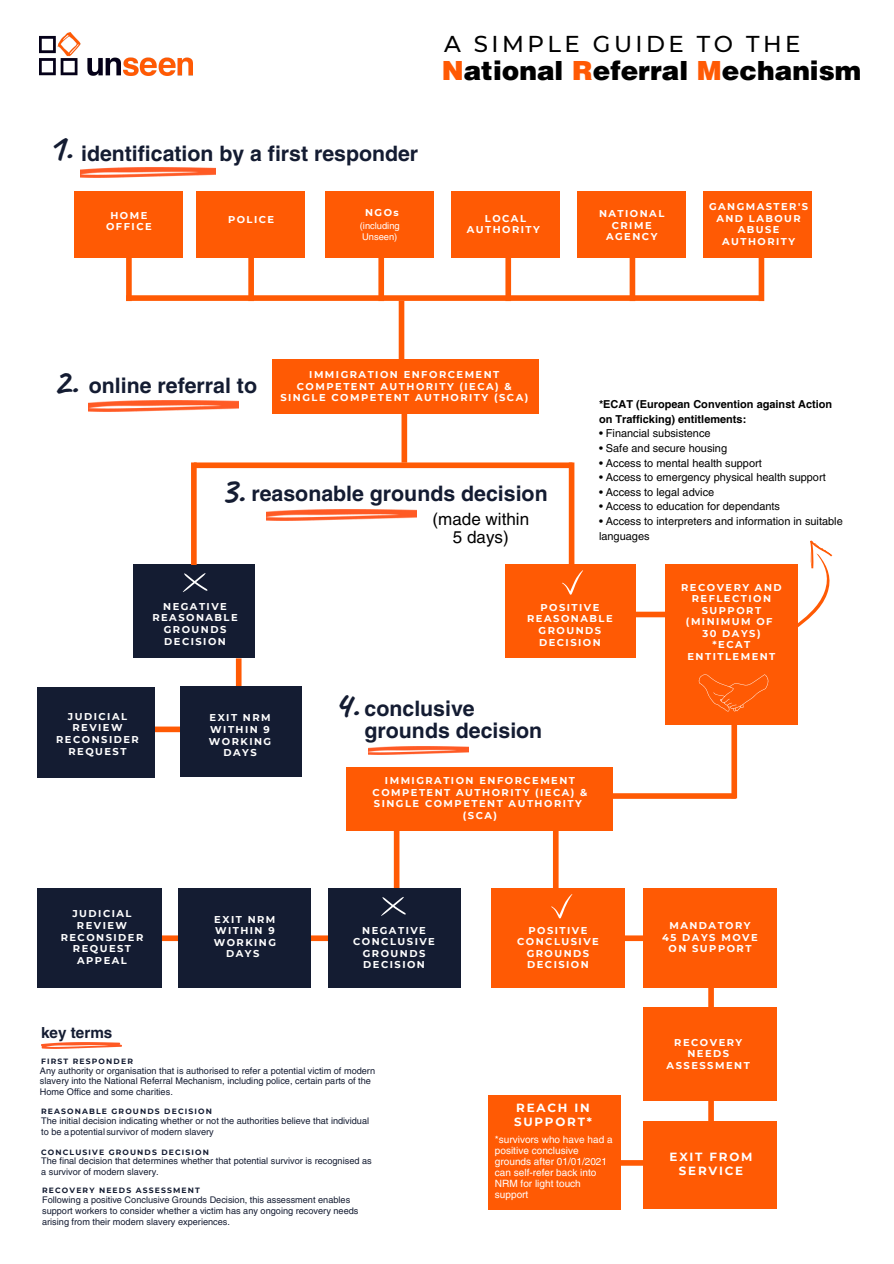
<style>
.page{position:relative;width:894px;height:1264px;background:#fff}
.page>*{position:absolute;margin:0;border:0;box-sizing:border-box;transform-origin:0 0}
.t1{font:700 38.85px "Caveat";color:#141c32}
.t2{font:900 26.4px "Helvetica LT Pro";color:#000}
.t3{font:500 22.95px "Montserrat";letter-spacing:.15em;color:#000}
.t4{font:700 21.3px/21.5px "Helvetica LT Pro";color:#141c32}
.t5{font:16.95px/18px "Helvetica LT Pro";color:#000;text-align:center}
.t6{font:700 15.3px "Helvetica LT Pro";color:#141c32}
.t7{font:700 11.85px/13.8px "Montserrat";letter-spacing:.15em;color:#fff;text-align:center}
.t8{font:10.95px/14.5px "Helvetica LT Pro";color:#000}
.t9{font:700 10.95px/14.5px "Helvetica LT Pro";color:#000}
.t10{font:10.05px/10.8px "Helvetica LT Pro";color:#fff}
.t11{font:700 9.9px/11.6px "Montserrat";letter-spacing:.15em;color:#fff;text-align:center}
.t12{font:9.3px/10.8px "Helvetica LT Pro";color:#fff}
.t13{font:9.15px/10.6px "Helvetica LT Pro";color:#141c32}
.t14{font:700 7.65px "Montserrat";letter-spacing:.15em;color:#141c32}
.s1{color:#ff5a04}
</style>
<div class="page">
<img style="left:81px;top:167px;width:134px;height:10px">
<img style="left:89px;top:400px;width:150px;height:11px">
<img style="left:266px;top:509px;width:150px;height:11px">
<img style="left:368px;top:746px;width:100px;height:8px">
<div style="left:703px;top:191px;width:109px;height:67px;background:#ff5a04"></div>
<div style="left:576px;top:191px;width:109px;height:67px;background:#ff5a04"></div>
<div style="left:450px;top:191px;width:109px;height:67px;background:#ff5a04"></div>
<div style="left:731px;top:680px;width:5px;height:118px;background:#ff5a04"></div>
<div style="left:553px;top:787px;width:5px;height:144px;background:#ff5a04"></div>
<div style="left:394px;top:787px;width:5px;height:144px;background:#ff5a04"></div>
<div style="left:346px;top:767px;width:266px;height:63px;background:#ff5a04"></div>
<div style="left:236px;top:658px;width:5px;height:44px;background:#ff5a04"></div>
<div style="left:708px;top:985px;width:5px;height:44px;background:#ff5a04"></div>
<div style="left:708px;top:1085px;width:5px;height:44px;background:#ff5a04"></div>
<div style="left:629px;top:611px;width:44px;height:6px;background:#ff5a04"></div>
<div style="left:153px;top:726px;width:44px;height:6px;background:#ff5a04"></div>
<div style="left:607px;top:935px;width:44px;height:6px;background:#ff5a04"></div>
<div style="left:298px;top:935px;width:44px;height:6px;background:#ff5a04"></div>
<div style="left:150px;top:935px;width:44px;height:6px;background:#ff5a04"></div>
<div style="left:134px;top:564px;width:121px;height:94px;background:#141c32"></div>
<div style="left:328px;top:888px;width:132px;height:100px;background:#141c32"></div>
<svg style="left:183px;top:573px;width:24px;height:19px"></svg>
<svg style="left:381px;top:896px;width:24px;height:20px"></svg>
<div style="left:180px;top:686px;width:121px;height:91px;background:#141c32"></div>
<div style="left:178px;top:888px;width:133px;height:100px;background:#141c32"></div>
<div style="left:37px;top:687px;width:117px;height:90px;background:#141c32"></div>
<div style="left:37px;top:888px;width:124px;height:100px;background:#141c32"></div>
<div style="left:505px;top:564px;width:130px;height:94px;background:#ff5a04"></div>
<div style="left:491px;top:888px;width:133px;height:100px;background:#ff5a04"></div>
<div style="left:643px;top:888px;width:133px;height:100px;background:#ff5a04"></div>
<div style="left:643px;top:1007px;width:133px;height:94px;background:#ff5a04"></div>
<div style="left:643px;top:1121px;width:133px;height:88px;background:#ff5a04"></div>
<div style="left:665px;top:565px;width:132px;height:160px;background:#ff5a04"></div>
<div style="left:324px;top:191px;width:109px;height:67px;background:#ff5a04"></div>
<div style="left:196px;top:191px;width:109px;height:67px;background:#ff5a04"></div>
<div style="left:74px;top:191px;width:109px;height:67px;background:#ff5a04"></div>
<div style="left:126px;top:251px;width:6px;height:50px;background:#ff5a04"></div>
<div style="left:248px;top:251px;width:6px;height:50px;background:#ff5a04"></div>
<div style="left:378px;top:251px;width:6px;height:50px;background:#ff5a04"></div>
<div style="left:401px;top:413px;width:6px;height:49px;background:#ff5a04"></div>
<div style="left:191px;top:462px;width:6px;height:103px;background:#ff5a04"></div>
<div style="left:568px;top:462px;width:6px;height:120px;background:#ff5a04"></div>
<div style="left:505px;top:251px;width:6px;height:50px;background:#ff5a04"></div>
<div style="left:629px;top:251px;width:6px;height:50px;background:#ff5a04"></div>
<div style="left:758px;top:251px;width:6px;height:50px;background:#ff5a04"></div>
<div style="left:398px;top:301px;width:6px;height:61px;background:#ff5a04"></div>
<div style="left:126px;top:295px;width:637px;height:6px;background:#ff5a04"></div>
<div style="left:194px;top:462px;width:378px;height:6px;background:#ff5a04"></div>
<svg style="left:562px;top:570px;width:21px;height:25px"></svg>
<svg style="left:551px;top:894px;width:21px;height:24px"></svg>
<img style="left:40px;top:32px;width:152px;height:43px">
<div style="left:272px;top:359px;width:266px;height:55px;background:#ff5a04"></div>
<svg style="left:771px;top:540px;width:62px;height:96px"></svg>
<img style="left:41px;top:1042px;width:80px;height:6px">
<div style="left:610px;top:793px;width:125px;height:5px;background:#ff5a04"></div>
<svg style="left:698px;top:674px;width:70px;height:37px"></svg>
<div style="left:488px;top:1095px;width:132px;height:114px;background:#ff5a04"></div>
<div style="left:605px;top:1160px;width:44px;height:5px;background:#ff5a04"></div>
<h3 class="t3" style="left:444px;top:30px;width:358px">A SIMPLE GUIDE TO THE</h3>
<h1 class="t1" style="left:47px;top:123px;width:27px">1.</h1>
<h3 class="t4" style="left:81px;top:144px;width:338px">identification by a first responder</h3>
<p class="t11" style="left:106px;top:209px;width:47px">HOME<br>OFFICE</p>
<p class="t11" style="left:228px;top:214px;width:48px">POLICE</p>
<p class="t11" style="left:365px;top:206px;width:35px">NGOs</p>
<p class="t12" style="left:360px;top:221px;width:41px">(including<br>Unseen)</p>
<h2 class="t2" style="left:441px;top:61px;width:421px"><span class="s1">N</span>ational <span class="s1">R</span>eferral <span class="s1">M</span>echanism</h2>
<p class="t11" style="left:466px;top:212px;width:75px">LOCAL<br>AUTHORITY</p>
<p class="t11" style="left:599px;top:208px;width:67px">NATIONAL<br>CRIME<br>AGENCY</p>
<p class="t11" style="left:709px;top:201px;width:100px">GANGMASTER'S<br>AND LABOUR<br>ABUSE<br>AUTHORITY</p>
<h1 class="t1" style="left:53px;top:356px;width:27px">2.</h1>
<h3 class="t4" style="left:89px;top:376px;width:170px">online referral to</h3>
<p class="t11" style="left:280px;top:369px;width:249px">IMMIGRATION ENFORCEMENT<br>COMPETENT AUTHORITY (IECA) &amp;<br>SINGLE COMPETENT AUTHORITY (SCA)</p>
<h1 class="t1" style="left:219px;top:465px;width:27px">3.</h1>
<h3 class="t4" style="left:251px;top:485px;width:297px">reasonable grounds decision</h3>
<h3 class="t5" style="left:432px;top:511px;width:98px">(made within<br>5 days)</h3>
<p class="t9" style="left:599px;top:398px;width:234px">*ECAT (European Convention against Action on Trafficking) entitlements:</p>
<p class="t8" style="left:599px;top:427px;width:113px">• Financial subsistence</p>
<p class="t8" style="left:599px;top:442px;width:129px">• Safe and secure housing</p>
<p class="t8" style="left:599px;top:456px;width:164px">• Access to mental health support</p>
<p class="t8" style="left:599px;top:471px;width:228px">• Access to emergency physical health support</p>
<p class="t8" style="left:599px;top:486px;width:117px">• Access to legal advice</p>
<p class="t8" style="left:599px;top:500px;width:182px">• Access to education for dependants</p>
<p class="t8" style="left:599px;top:515px;width:245px">• Access to interpreters and information in suitable languages</p>
<p class="t11" style="left:152px;top:600px;width:87px">NEGATIVE<br>REASONABLE<br>GROUNDS<br>DECISION</p>
<p class="t11" style="left:527px;top:601px;width:87px">POSITIVE<br>REASONABLE<br>GROUNDS<br>DECISION</p>
<p class="t11" style="left:681px;top:581px;width:102px">RECOVERY AND<br>REFLECTION<br>SUPPORT (MINIMUM OF<br>30 DAYS)<br>*ECAT<br>ENTITLEMENT</p>
<p class="t11" style="left:56px;top:710px;width:84px">JUDICIAL<br>REVIEW<br>RECONSIDER<br>REQUEST</p>
<p class="t11" style="left:61px;top:908px;width:84px">JUDICIAL<br>REVIEW<br>RECONSIDER<br>REQUEST<br>APPEAL</p>
<p class="t11" style="left:209px;top:712px;width:64px">EXIT NRM<br>WITHIN 9<br>WORKING<br>DAYS</p>
<p class="t11" style="left:214px;top:913px;width:64px">EXIT NRM<br>WITHIN 9<br>WORKING<br>DAYS</p>
<h1 class="t1" style="left:333px;top:680px;width:27px">4.</h1>
<h3 class="t4" style="left:364px;top:700px;width:179px">conclusive grounds decision</h3>
<p class="t11" style="left:372px;top:774px;width:216px">IMMIGRATION ENFORCEMENT<br>COMPETENT AUTHORITY (IECA) &amp;<br>SINGLE COMPETENT AUTHORITY (SCA)</p>
<p class="t11" style="left:353px;top:924px;width:83px">NEGATIVE<br>CONCLUSIVE<br>GROUNDS<br>DECISION</p>
<p class="t11" style="left:517px;top:924px;width:83px">POSITIVE<br>CONCLUSIVE<br>GROUNDS<br>DECISION</p>
<p class="t11" style="left:662px;top:919px;width:97px">MANDATORY<br>45 DAYS MOVE<br>ON SUPPORT</p>
<h3 class="t6" style="left:41px;top:1026px;width:73px">key terms</h3>
<p class="t13" style="left:40px;top:1065px;width:336px">Any authority or organisation that is authorised to refer a potential victim of modern slavery into the National Referral Mechanism, including police, certain parts of the<br>Home Office and some charities.</p>
<p class="t13" style="left:41px;top:1116px;width:329px">The initial decision indicating whether or not the authorities believe that individual to be a potential survivor of modern slavery</p>
<p class="t14" style="left:41px;top:1056px;width:93px">FIRST RESPONDER</p>
<p class="t14" style="left:41px;top:1106px;width:172px">REASONABLE GROUNDS DECISION</p>
<p class="t14" style="left:41px;top:1147px;width:169px">CONCLUSIVE GROUNDS DECISION</p>
<p class="t14" style="left:42px;top:1185px;width:159px">RECOVERY NEEDS ASSESSMENT</p>
<p class="t13" style="left:41px;top:1156px;width:332px">The final decision that determines whether that potential survivor is recognised as a survivor of modern slavery.</p>
<p class="t13" style="left:42px;top:1195px;width:318px">Following a positive Conclusive Grounds Decision, this assessment enables support workers to consider whether a victim has any ongoing recovery needs arising from their modern slavery experiences.</p>
<p class="t7" style="left:514px;top:1101px;width:79px;text-align:left">REACH IN<br>SUPPORT*</p>
<p class="t10" style="left:494px;top:1135px;width:119px">*survivors who have had a positive conclusive grounds after 01/01/2021 can self-refer back into<br>NRM for light touch support</p>
<p class="t11" style="left:666px;top:1036px;width:85px">RECOVERY<br>NEEDS<br>ASSESSMENT</p>
<p class="t7" style="left:669px;top:1149px;width:84px">EXIT FROM<br>SERVICE</p>
</div>
